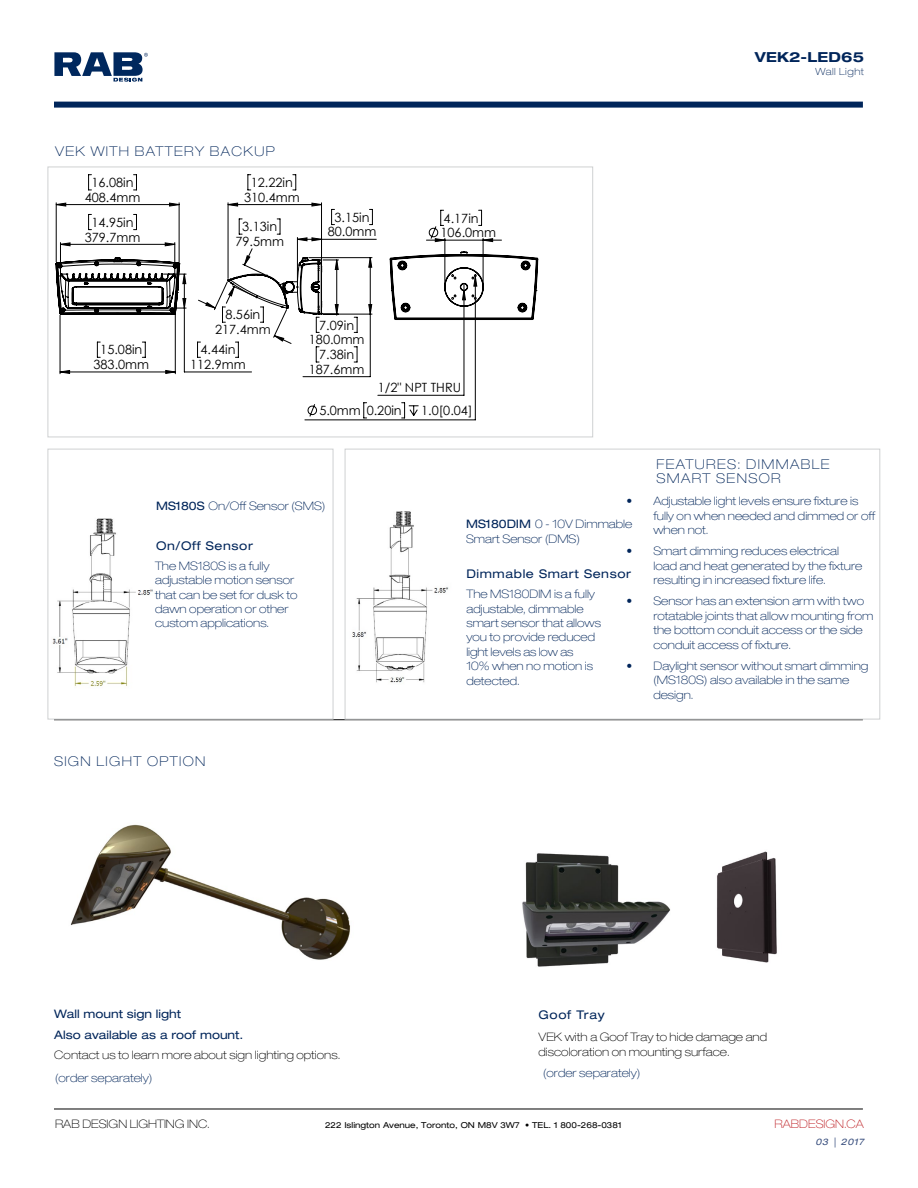
<style>
.page{position:relative;width:918px;height:1188px;background:#fff}
.page>*{position:absolute;margin:0;border:0;box-sizing:border-box;transform-origin:0 0}
.t1{font:700 expanded 13.8px "Helvetica Neue LT Std";letter-spacing:.01em;color:#00255a}
.t2{font:100 expanded 13.5px/14.4px "Helvetica Neue LT Std";letter-spacing:.1em;color:#00255a}
.t3{font:12.75px/14.7px "Century Gothic";color:#000;text-align:center}
.t4{font:expanded 12px "Helvetica Neue LT Std";letter-spacing:.05em;color:#00255a}
.t5{font:100 expanded 11.7px/14.4px "Helvetica Neue LT Std";color:#00255a}
.t6{font:100 expanded 11.7px/14.4px "Helvetica Neue LT Std";color:#000}
.t7{font:expanded 11.7px/21.1px "Helvetica Neue LT Std";color:#00255a}
.t8{font:100 expanded 11.7px "Helvetica Neue LT Std";color:#be1f24}
.t9{font:100 expanded 9.9px "Helvetica Neue LT Std";letter-spacing:.05em;color:#00255a}
.t10{font:italic expanded 9px "Helvetica Neue LT Std";letter-spacing:.07em;color:#394f7e}
.t11{font:expanded 8.25px "Helvetica Neue LT Std";color:#000}
.s1{font-weight:400}
</style>
<div class="page">
<svg style="left:54px;top:52px;width:94px;height:30px"></svg>
<hr style="left:54px;top:1109px;width:809px;height:1px;background:#000">
<div style="left:54px;top:102px;width:809px;height:6px;background:#00255a"></div>
<img style="left:70px;top:824px;width:281px;height:136px">
<hr style="left:54px;top:719px;width:809px;height:1px;background:#000">
<img style="left:716px;top:851px;width:61px;height:112px">
<img style="left:522px;top:853px;width:149px;height:114px">
<img style="left:344px;top:502px;width:105px;height:186px">
<img style="left:47px;top:511px;width:106px;height:184px">
<svg style="left:308px;top:404px;width:9px;height:13px"></svg>
<hr style="left:303px;top:376px;width:67px;height:1px;background:#000">
<hr style="left:370px;top:314px;width:1px;height:63px;background:#000">
<hr style="left:464px;top:290px;width:1px;height:105px;background:#000">
<hr style="left:378px;top:395px;width:86px;height:1px;background:#000">
<svg style="left:364px;top:402px;width:3px;height:17px"></svg>
<svg style="left:402px;top:402px;width:17px;height:17px"></svg>
<hr style="left:475px;top:277px;width:1px;height:143px;background:#000">
<hr style="left:305px;top:420px;width:170px;height:1px;background:#000">
<hr style="left:60px;top:315px;width:1px;height:59px;background:#000">
<hr style="left:175px;top:315px;width:1px;height:59px;background:#000">
<svg style="left:59px;top:208px;width:434px;height:165px"></svg>
<svg style="left:390px;top:251px;width:148px;height:69px"></svg>
<svg style="left:56px;top:203px;width:283px;height:160px"></svg>
<div style="left:48px;top:167px;width:545px;height:270px;border:1px solid #cfd1d2"></div>
<div style="left:48px;top:449px;width:285px;height:270px;border:1px solid #cfd1d2"></div>
<div style="left:345px;top:449px;width:535px;height:270px;border:1px solid #cfd1d2"></div>
<p class="t2" style="left:55px;top:144px;width:221px">VEK WITH BATTERY BACKUP</p>
<p class="t3" style="left:85px;top:175px;width:57px">16.08in<br>408.4mm</p>
<p class="t3" style="left:85px;top:215px;width:57px">14.95in<br>379.7mm</p>
<p class="t3" style="left:244px;top:175px;width:57px">12.22in<br>310.4mm</p>
<p class="t3" style="left:242px;top:219px;width:37px">3.13in</p>
<p class="t3" style="left:235px;top:234px;width:50px">79.5mm</p>
<p class="t3" style="left:335px;top:210px;width:37px">3.15in</p>
<p class="t3" style="left:328px;top:224px;width:50px">80.0mm</p>
<p class="t3" style="left:441px;top:210px;width:57px;text-align:left">4.17in<br>106.0mm</p>
<p class="t3" style="left:215px;top:307px;width:57px">8.56in<br>217.4mm</p>
<p class="t3" style="left:94px;top:342px;width:57px">15.08in<br>383.0mm</p>
<p class="t3" style="left:190px;top:342px;width:57px">4.44in<br>112.9mm</p>
<p class="t3" style="left:309px;top:317px;width:57px">7.09in<br>180.0mm<br>7.38in<br>187.6mm</p>
<p class="t3" style="left:319px;top:376px;width:143px;line-height:22.6px;text-align:left;text-indent:58px">1/2" NPT THRU<br>5.0mm 0.20in</p>
<p class="t3" style="left:421px;top:403px;width:53px">1.0[0.04]</p>
<p class="t1" style="left:755px;top:49px;width:111px">VEK2-LED65</p>
<p class="t9" style="left:815px;top:66px;width:50px">Wall Light</p>
<p class="t2" style="left:656px;top:456px;width:175px">FEATURES: DIMMABLE<br>SMART SENSOR</p>
<p class="t5" style="left:156px;top:498px;width:171px"><span class="s1">MS180S</span> On/Off Sensor (SMS)</p>
<p class="t5" style="left:653px;top:494px;width:223px;text-indent:-27px">• Adjustable light levels ensure fixture is fully on when needed and dimmed or off when not.</p>
<p class="t5" style="left:653px;top:544px;width:210px;text-indent:-27px">• Smart dimming reduces electrical load and heat generated by the fixture resulting in increased fixture life.</p>
<p class="t5" style="left:653px;top:594px;width:221px;text-indent:-27px">• Sensor has an extension arm with two rotatable joints that allow mounting from the bottom conduit access or the side conduit access of fixture.</p>
<p class="t5" style="left:653px;top:658px;width:216px;text-indent:-27px">• Daylight sensor without smart dimming (MS180S) also available in the same design.</p>
<p class="t5" style="left:466px;top:517px;width:168px"><span class="s1">MS180DIM</span> 0 - 10V Dimmable<br>Smart Sensor (DMS)</p>
<p class="t4" style="left:466px;top:566px;width:166px">Dimmable Smart Sensor</p>
<p class="t5" style="left:466px;top:587px;width:136px">The MS180DIM is a fully adjustable, dimmable smart sensor that allows you to provide reduced light levels as low as<br>10% when no motion is detected.</p>
<p class="t4" style="left:156px;top:538px;width:98px">On/Off Sensor</p>
<p class="t5" style="left:155px;top:558px;width:144px">The MS180S is a fully adjustable motion sensor that can be set for dusk to dawn operation or other custom applications.</p>
<p class="t2" style="left:54px;top:754px;width:153px">SIGN LIGHT OPTION</p>
<p class="t7" style="left:54px;top:1003px;width:191px">Wall mount sign light<br>Also available as a roof mount.</p>
<p class="t6" style="left:54px;top:1047px;width:287px">Contact us to learn more about sign lighting options.</p>
<p class="t4" style="left:539px;top:1007px;width:68px">Goof Tray</p>
<p class="t6" style="left:539px;top:1030px;width:230px">VEK with a Goof Tray to hide damage and discoloration on mounting surface.</p>
<p class="t5" style="left:55px;top:1071px;width:99px">(order separately)</p>
<p class="t5" style="left:543px;top:1066px;width:99px">(order separately)</p>
<p class="t6" style="left:55px;top:1117px;width:156px">RAB DESIGN LIGHTING INC.</p>
<p class="t11" style="left:325px;top:1120px;width:298px">222 Islington Avenue, Toronto, ON M8V 3W7 • TEL. 1 800-268-0381</p>
<p class="t8" style="left:775px;top:1117px;width:91px">RABDESIGN.CA</p>
<p class="t10" style="left:815px;top:1137px;width:50px">03 | 2017</p>
</div>
